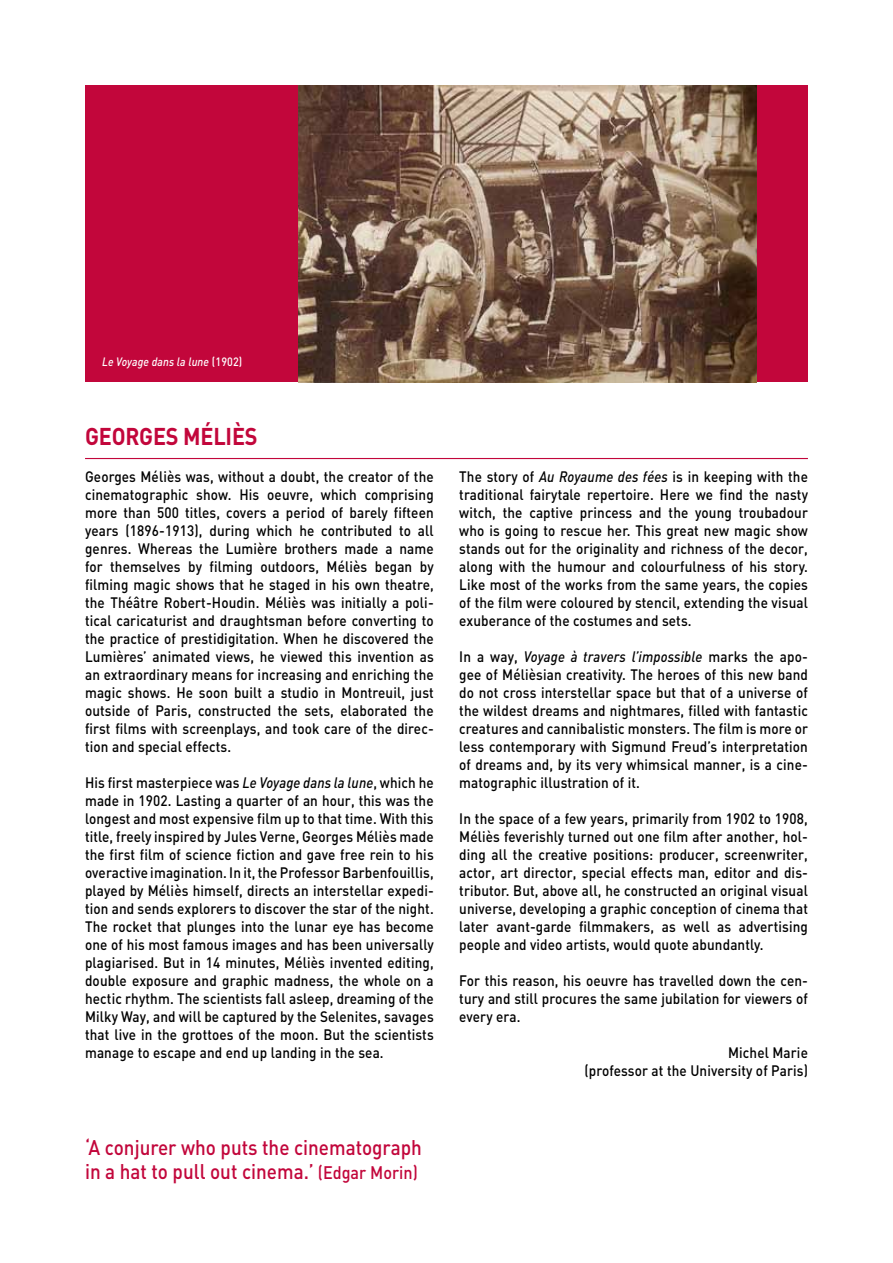
<style>
.page{position:relative;width:893px;height:1263px;background:#fff}
.page>*{position:absolute;margin:0;border:0;box-sizing:border-box;transform-origin:0 0}
.t1{font:700 24px "DIN";letter-spacing:-.01em;color:#c2063b;scale:.9 1}
.t2{font:500 21px/24px "DIN";color:#c2063b;scale:.9 1}
.t3{font:500 15px/18px "DIN";letter-spacing:.01em;color:#000;text-align:justify;scale:.9 1}
.t4{font:italic 500 12px "DIN";letter-spacing:.01em;color:#fff;scale:.9 1}
.s1{font-style:normal}
.s2{font-style:italic}
.s3{font-size:18px}
</style>
<div class="page">
<hr style="left:85px;top:458px;width:723px;height:1px;background:#c2063b">
<div style="left:85px;top:85px;width:723px;height:297px;background:#c2063b"></div>
<img style="left:298px;top:85px;width:459px;height:298px">
<p class="t4" style="left:102px;top:354px;width:157px">Le Voyage dans la lune <span class="s1">(1902)</span></p>
<h1 class="t1" style="left:85px;top:421px;width:76px">GEORGES</h1>
<h1 class="t1" style="left:183px;top:421px;width:84px">MÉLIÈS</h1>
<p class="t3" style="left:85px;top:467px;width:389px">Georges Méliès was, without a doubt, the creator of the cinematographic show. His oeuvre, which comprising more than 500 titles, covers a period of barely fifteen years (1896-1913), during which he contributed to all genres. Whereas the Lumière brothers made a name for themselves by filming outdoors, Méliès began by filming magic shows that he staged in his own theatre, the Théâtre Robert-Houdin. Méliès was initially a poli&shy;tical caricaturist and draughtsman before converting to the practice of prestidigitation. When he discovered the Lumières’ animated views, he viewed this invention as an extraordinary means for increasing and enriching the magic shows. He soon built a studio in Montreuil, just outside of Paris, constructed the sets, elaborated the first films with screenplays, and took care of the direc&shy;tion and special effects.</p>
<p class="t3" style="left:85px;top:773px;width:389px">His first masterpiece was <span class="s2">Le Voyage dans la lune</span>, which he made in 1902. Lasting a quarter of an hour, this was the longest and most expensive film up to that time. With this title, freely inspired by Jules Verne, Georges Méliès made the first film of science fiction and gave free rein to his overactive imagination. In it, the Professor Barbenfouillis, played by Méliès himself, directs an interstellar expedi&shy;tion and sends explorers to discover the star of the night.<br>The rocket that plunges into the lunar eye has become one of his most famous images and has been universally plagiarised. But in 14 minutes, Méliès invented editing, double exposure and graphic madness, the whole on a hectic rhythm. The scientists fall asleep, dreaming of the Milky Way, and will be captured by the Selenites, savages that live in the grottoes of the moon. But the scientists manage to escape and end up landing in the sea.</p>
<h2 class="t2" style="left:85px;top:1134px;width:376px">‘A conjurer who puts the cinematograph in a hat to pull out cinema.’ <span class="s3">(Edgar Morin)</span></h2>
<p class="t3" style="left:459px;top:467px;width:389px">The story of <span class="s2">Au Royaume des fées</span> is in keeping with the traditional fairytale repertoire. Here we find the nasty witch, the captive princess and the young troubadour who is going to rescue her. This great new magic show stands out for the originality and richness of the decor, along with the humour and colourfulness of his story.<br>Like most of the works from the same years, the copies of the film were coloured by stencil, extending the visual exuberance of the costumes and sets.</p>
<p class="t3" style="left:459px;top:647px;width:389px">In a way, <span class="s2">Voyage à travers l’impossible</span> marks the apo&shy;gee of Mélièsian creativity. The heroes of this new band do not cross interstellar space but that of a universe of the wildest dreams and nightmares, filled with fantastic creatures and cannibalistic monsters. The film is more or less contemporary with Sigmund Freud’s interpretation of dreams and, by its very whimsical manner, is a cine&shy;matographic illustration of it.</p>
<p class="t3" style="left:459px;top:809px;width:389px">In the space of a few years, primarily from 1902 to 1908, Méliès feverishly turned out one film after another, hol&shy;ding all the creative positions: producer, screenwriter, actor, art director, special effects man, editor and dis&shy;tributor. But, above all, he constructed an original visual universe, developing a graphic conception of cinema that later avant-garde filmmakers, as well as advertising people and video artists, would quote abundantly.</p>
<p class="t3" style="left:459px;top:971px;width:389px">For this reason, his oeuvre has travelled down the cen&shy;tury and still procures the same jubilation for viewers of every era.</p>
<p class="t3" style="left:584px;top:1043px;width:250px;text-align:right">Michel Marie<br>(professor at the University of Paris)</p>
</div>
